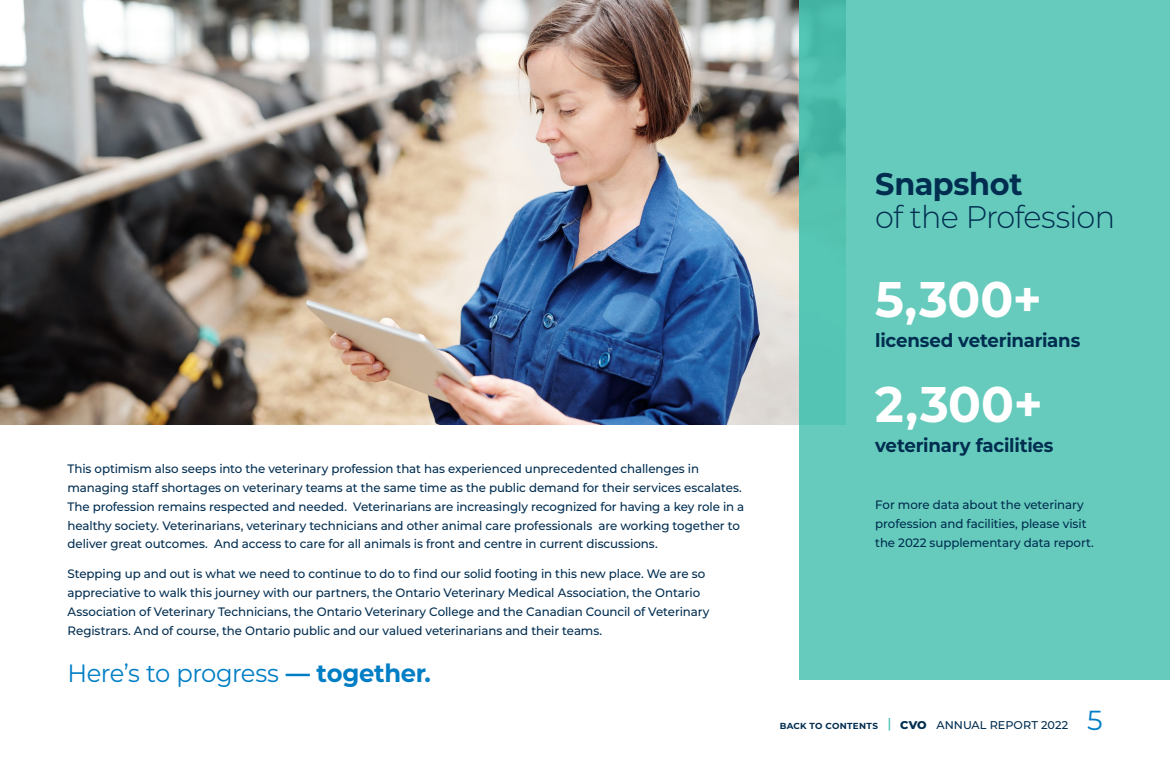
<style>
.page{position:relative;width:1170px;height:765px;background:#fff}
.page>*{position:absolute;margin:0;border:0;box-sizing:border-box;transform-origin:0 0}
.Body_Copy{font:700 50px "Montserrat";color:#fff}
.Section_Heading{font:700 50px "Montserrat";color:#fff}
.ToC_Dark_Blue{font:300 31.25px/33.8px "Montserrat";letter-spacing:-.025em;color:#002d50}
.t1{font:27.5px "Montserrat";color:#007ec5}
.Section_Heading-2{font:25px "Montserrat";letter-spacing:-.02em;color:#007ec5}
.Section_Heading-3{font:700 18.75px "Montserrat";letter-spacing:-.015em;color:#002d50}
.Body_Copy-2{font:500 12.25px/18.8px "Montserrat";letter-spacing:-.01em;color:#002d50}
.t2{font:500 11.25px "Montserrat";letter-spacing:.005em;color:#002d50}
.s1{font-weight:700}
.s2{font-weight:700;font-size:8.75px}
.s3{font-weight:600;font-size:13.5px;color:#45c3b1}
.s4{font-weight:800}
</style>
<div class="page">
<div style="left:799px;top:0;width:371px;height:680px;background:#66cbbc"></div>
<img style="left:0;top:0;width:799px;height:425px">
<div style="left:799px;top:0;width:47px;height:425px;background:linear-gradient(to bottom,#49b9a8,#58c8b7)"></div>
<p class="Body_Copy-2" style="left:68px;top:459px;width:678px">This optimism also seeps into the veterinary profession that has experienced unprecedented challenges in managing staff shortages on veterinary teams at the same time as the public demand for their services escalates.<br>The profession remains respected and needed. Veterinarians are increasingly recognized for having a key role in a healthy society. Veterinarians, veterinary technicians and other animal care professionals are working together to deliver great outcomes. And access to care for all animals is front and centre in current discussions.</p>
<p class="Body_Copy-2" style="left:68px;top:564px;width:644px">Stepping up and out is what we need to continue to do to find our solid footing in this new place. We are so appreciative to walk this journey with our partners, the Ontario Veterinary Medical Association, the Ontario Association of Veterinary Technicians, the Ontario Veterinary College and the Canadian Council of Veterinary Registrars. And of course, the Ontario public and our valued veterinarians and their teams.</p>
<p class="Section_Heading-2" style="left:68px;top:655px;width:365px">Here’s to progress <span class="s1">— together.</span></p>
<p class="ToC_Dark_Blue" style="left:875px;top:166px;width:241px"><span class="s1">Snapshot<br></span>of the Profession</p>
<p class="Body_Copy" style="left:875px;top:263px;width:168px">5,300+</p>
<p class="Section_Heading-3" style="left:875px;top:327px;width:207px">licensed veterinarians</p>
<p class="Section_Heading" style="left:875px;top:368px;width:169px">2,300+</p>
<p class="Section_Heading-3" style="left:875px;top:432px;width:180px">veterinary facilities</p>
<p class="Body_Copy-2" style="left:875px;top:495px;width:219px">For more data about the veterinary profession and facilities, please visit the 2022 supplementary data report.</p>
<p class="t2" style="left:780px;top:717px;width:290px"><span class="s2">BACK TO CONTENTS</span> <span class="s3">|</span> <span class="s4">CVO</span> ANNUAL REPORT 2022</p>
<h3 class="t1" style="left:1087px;top:701px;width:17px">5</h3>
</div>
